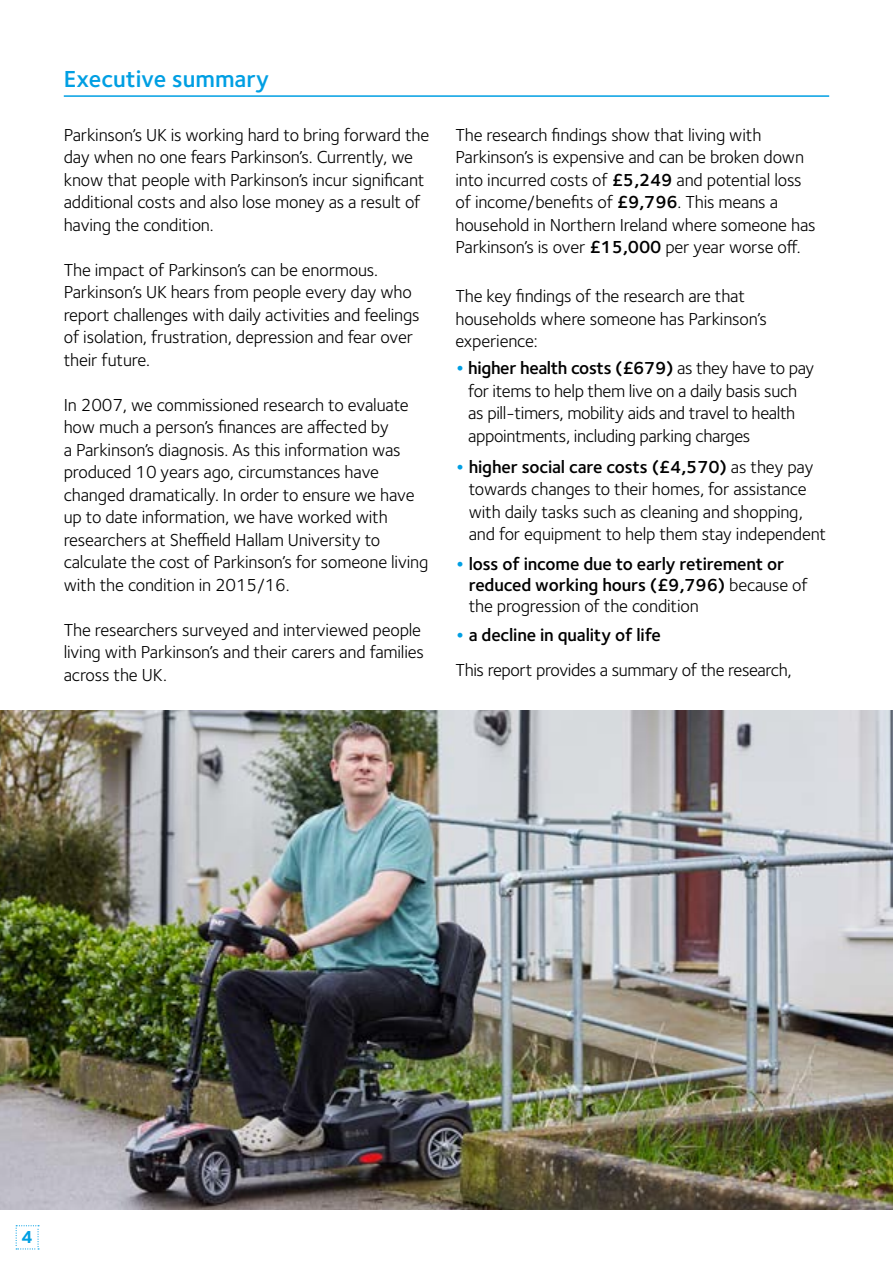
<style>
.page{position:relative;width:893px;height:1263px;background:#fff}
.page>*{position:absolute;margin:0;border:0;box-sizing:border-box;transform-origin:0 0}
.t1{font:600 24px "Foundry Sterling";color:#009fe3}
.t2{font:18px/22.5px "Foundry Sterling";letter-spacing:-.01em;color:#000}
.t3{font:600 18px/21px "Foundry Sterling";letter-spacing:-.01em;color:#000}
.t4{font:700 18px "Foundry Sterling";color:#009fe3}
.s1{font-weight:600}
.s2{font-weight:700;font-size:21px;color:#009fe3}
.s3{font-weight:400}
</style>
<div class="page">
<svg style="left:16px;top:1225px;width:23px;height:24px"></svg>
<hr style="left:64px;top:95px;width:765px;height:2px;background:#009fe3">
<img style="left:0;top:711px;width:893px;height:499px">
<h1 class="t1" style="left:64px;top:65px;width:207px">Executive summary</h1>
<p class="t2" style="left:64px;top:123px;width:367px">Parkinson’s UK is working hard to bring forward the day when no one fears Parkinson’s. Currently, we know that people with Parkinson’s incur significant additional costs and also lose money as a result of having the condition.</p>
<p class="t2" style="left:64px;top:258px;width:357px">The impact of Parkinson’s can be enormous.<br>Parkinson’s UK hears from people every day who report challenges with daily activities and feelings of isolation, frustration, depression and fear over their future.</p>
<p class="t2" style="left:64px;top:393px;width:366px">In 2007, we commissioned research to evaluate how much a person’s finances are affected by<br>a Parkinson’s diagnosis. As this information was produced 10 years ago, circumstances have changed dramatically. In order to ensure we have up to date information, we have worked with researchers at Sheffield Hallam University to calculate the cost of Parkinson’s for someone living with the condition in 2015/16.</p>
<p class="t2" style="left:64px;top:618px;width:362px">The researchers surveyed and interviewed people living with Parkinson’s and their carers and families across the UK.</p>
<p class="t2" style="left:455px;top:123px;width:362px">The research findings show that living with Parkinson’s is expensive and can be broken down into incurred costs of <span class="s1">£5,249</span> and potential loss of income/benefits of <span class="s1">£9,796</span>. This means a household in Northern Ireland where someone has Parkinson’s is over <span class="s1">£15,000</span> per year worse off.</p>
<p class="t2" style="left:455px;top:285px;width:313px">The key findings of the research are that households where someone has Parkinson’s experience:</p>
<p class="t2" style="left:468px;top:357px;width:347px;text-indent:-13px"><span class="s2">•</span> <span class="s1">higher health costs (£679)</span> as they have to pay for items to help them live on a daily basis such as pill-timers, mobility aids and travel to health appointments, including parking charges</p>
<p class="t2" style="left:469px;top:455px;width:359px;text-indent:-13px"><span class="s2">•</span> <span class="s1">higher social care costs (£4,570)</span> as they pay towards changes to their homes, for assistance with daily tasks such as cleaning and shopping, and for equipment to help them stay independent</p>
<p class="t3" style="left:469px;top:554px;width:341px;text-indent:-13px"><span class="s2">•</span> loss of income due to early retirement or reduced working hours (£9,796) <span class="s3">because of the progression of the condition</span></p>
<p class="t2" style="left:455px;top:618px;width:338px;line-height:35.2px"><span class="s2">•</span> <span class="s1">a decline in quality of life<br></span>This report provides a summary of the research,</p>
<p class="t4" style="left:21px;top:1227px;width:13px">4</p>
</div>
